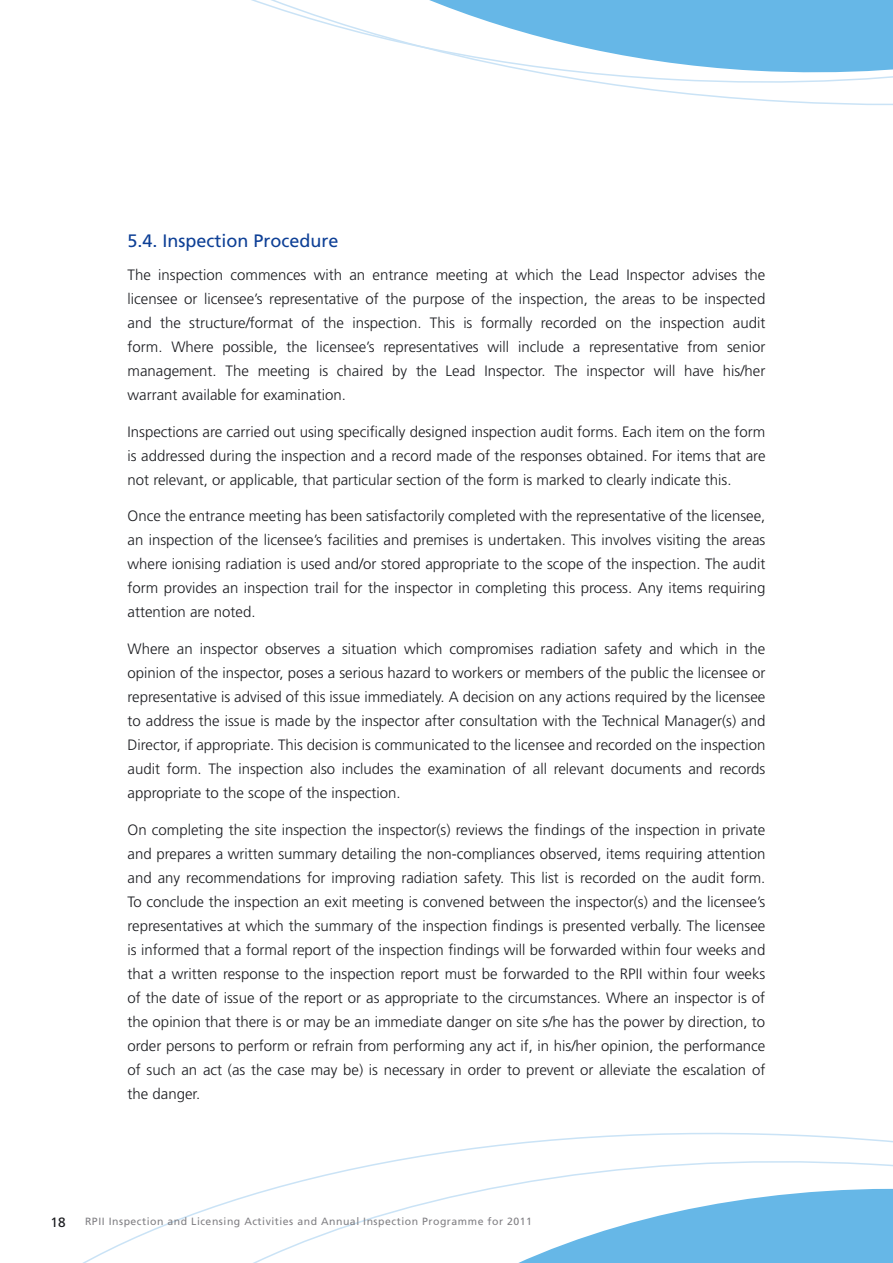
<style>
.page{position:relative;width:893px;height:1263px;background:#fff}
.page>*{position:absolute;margin:0;border:0;box-sizing:border-box;transform-origin:0 0}
.t1{font:18px "Frutiger LT Std";color:#0e4096}
.t2{font:300 15px/24px "Frutiger LT Std";color:#1b1c20;text-align:justify}
.t3{font:13.5px "Frutiger LT Std";color:#1b1c20}
.t4{font:10.5px "Frutiger LT Std";letter-spacing:.05em;color:#818084}
</style>
<div class="page">
<svg style="left:251px;top:0;width:148px;height:43px"></svg>
<svg style="left:83px;top:1145px;width:408px;height:118px"></svg>
<svg style="left:399px;top:0;width:494px;height:105px"></svg>
<svg style="left:491px;top:1132px;width:402px;height:131px"></svg>
<p class="t1" style="left:128px;top:231px;width:213px">5.4. Inspection Procedure</p>
<p class="t2" style="left:128px;top:263px;width:639px">The inspection commences with an entrance meeting at which the Lead Inspector advises the licensee or licensee’s representative of the purpose of the inspection, the areas to be inspected and the structure/format of the inspection. This is formally recorded on the inspection audit form. Where possible, the licensee’s representatives will include a representative from senior management. The meeting is chaired by the Lead Inspector. The inspector will have his/her warrant available for examination.</p>
<p class="t2" style="left:128px;top:420px;width:639px">Inspections are carried out using specifically designed inspection audit forms. Each item on the form is addressed during the inspection and a record made of the responses obtained. For items that are not relevant, or applicable, that particular section of the form is marked to clearly indicate this.</p>
<p class="t2" style="left:128px;top:504px;width:639px">Once the entrance meeting has been satisfactorily completed with the representative of the licensee, an inspection of the licensee’s facilities and premises is undertaken. This involves visiting the areas where ionising radiation is used and/or stored appropriate to the scope of the inspection. The audit form provides an inspection trail for the inspector in completing this process. Any items requiring attention are noted.</p>
<p class="t2" style="left:128px;top:637px;width:639px">Where an inspector observes a situation which compromises radiation safety and which in the opinion of the inspector, poses a serious hazard to workers or members of the public the licensee or representative is advised of this issue immediately. A decision on any actions required by the licensee to address the issue is made by the inspector after consultation with the Technical Manager(s) and Director, if appropriate. This decision is communicated to the licensee and recorded on the inspection audit form. The inspection also includes the examination of all relevant documents and records appropriate to the scope of the inspection.</p>
<p class="t2" style="left:128px;top:818px;width:639px">On completing the site inspection the inspector(s) reviews the findings of the inspection in private and prepares a written summary detailing the non-compliances observed, items requiring attention and any recommendations for improving radiation safety. This list is recorded on the audit form.<br>To conclude the inspection an exit meeting is convened between the inspector(s) and the licensee’s representatives at which the summary of the inspection findings is presented verbally. The licensee is informed that a formal report of the inspection findings will be forwarded within four weeks and that a written response to the inspection report must be forwarded to the RPII within four weeks of the date of issue of the report or as appropriate to the circumstances. Where an inspector is of the opinion that there is or may be an immediate danger on site s/he has the power by direction, to order persons to perform or refrain from performing any act if, in his/her opinion, the performance of such an act (as the case may be) is necessary in order to prevent or alleviate the escalation of the danger.</p>
<p class="t3" style="left:51px;top:1214px;width:17px">18</p>
<p class="t4" style="left:85px;top:1215px;width:448px">RPII Inspection and Licensing Activities and Annual Inspection Programme for 2011</p>
</div>
